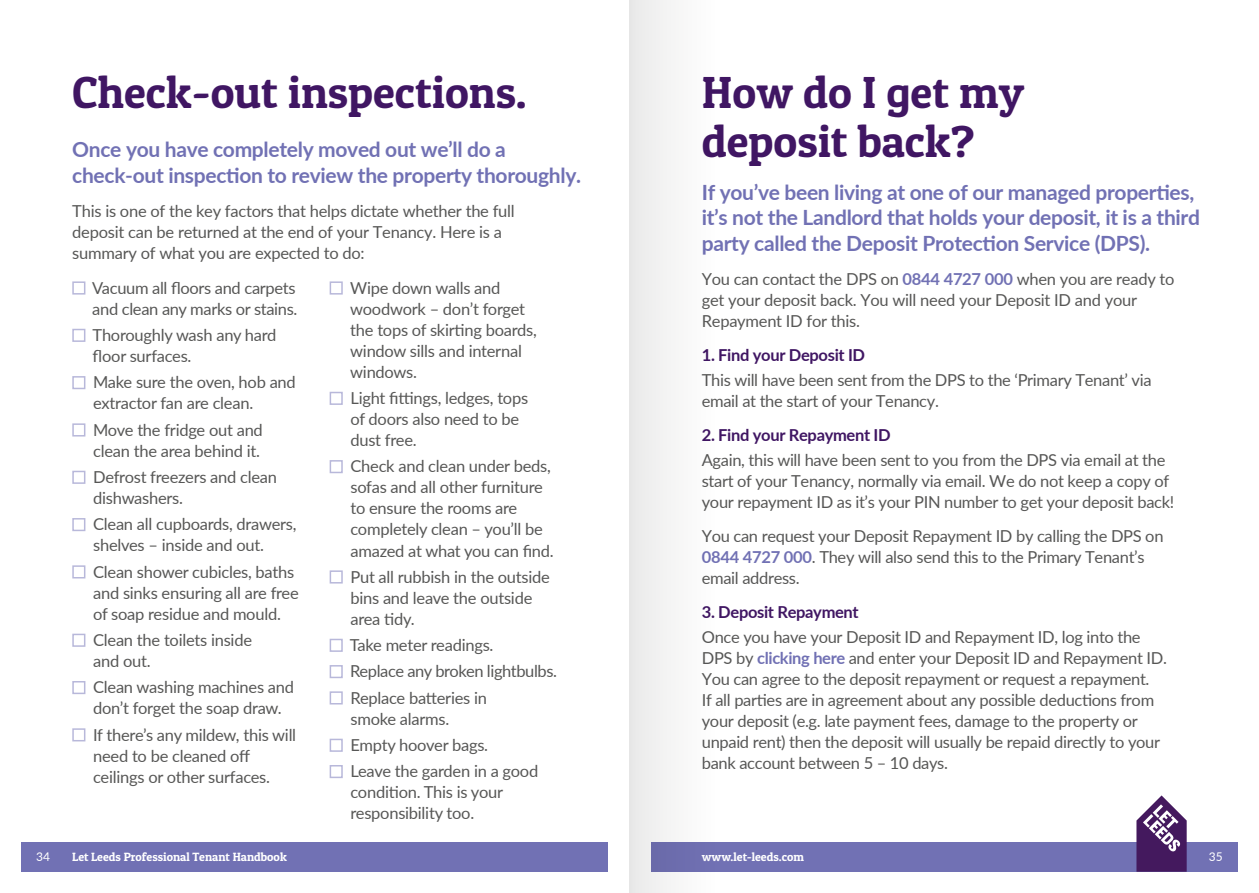
<style>
.page{position:relative;width:1259px;height:893px;background:#fff}
.page>*{position:absolute;margin:0;border:0;box-sizing:border-box;transform-origin:0 0}
.t1{font:45px/49.5px "Patua One";color:#401663}
.t2{font:700 21px/25.5px "Lato";letter-spacing:-.015em;color:#7171b4}
.t3{font:16.5px/21px "Lato";letter-spacing:-.015em;color:#575756}
.t4{font:700 16.5px "Lato";letter-spacing:-.02em;color:#401663}
.t5{font:12px "Patua One";color:#fff}
.t6{font:12px "Lato";color:#fff}
.s1{font-weight:700;color:#7171b4}
</style>
<div class="page">
<div style="left:651px;top:842px;width:586px;height:30px;background:#7171b4"></div>
<svg style="left:1136px;top:795px;width:50px;height:77px"></svg>
<div style="left:21px;top:842px;width:587px;height:30px;background:#7171b4"></div>
<div style="left:72px;top:281px;width:13px;height:14px;border:2px solid #b8b8da"></div>
<div style="left:72px;top:329px;width:13px;height:13px;border:2px solid #b8b8da"></div>
<div style="left:72px;top:376px;width:13px;height:13px;border:2px solid #b8b8da"></div>
<div style="left:72px;top:423px;width:13px;height:13px;border:2px solid #b8b8da"></div>
<div style="left:72px;top:471px;width:13px;height:13px;border:2px solid #b8b8da"></div>
<div style="left:72px;top:518px;width:13px;height:13px;border:2px solid #b8b8da"></div>
<div style="left:72px;top:565px;width:13px;height:13px;border:2px solid #b8b8da"></div>
<div style="left:72px;top:634px;width:13px;height:13px;border:2px solid #b8b8da"></div>
<div style="left:72px;top:681px;width:13px;height:13px;border:2px solid #b8b8da"></div>
<div style="left:72px;top:728px;width:13px;height:13px;border:2px solid #b8b8da"></div>
<div style="left:330px;top:281px;width:13px;height:14px;border:2px solid #b8b8da"></div>
<div style="left:330px;top:392px;width:13px;height:13px;border:2px solid #b8b8da"></div>
<div style="left:330px;top:460px;width:13px;height:13px;border:2px solid #b8b8da"></div>
<div style="left:330px;top:570px;width:13px;height:14px;border:2px solid #b8b8da"></div>
<div style="left:330px;top:639px;width:13px;height:13px;border:2px solid #b8b8da"></div>
<div style="left:330px;top:665px;width:13px;height:13px;border:2px solid #b8b8da"></div>
<div style="left:330px;top:691px;width:13px;height:13px;border:2px solid #b8b8da"></div>
<div style="left:330px;top:739px;width:13px;height:13px;border:2px solid #b8b8da"></div>
<div style="left:330px;top:765px;width:13px;height:13px;border:2px solid #b8b8da"></div>
<div style="left:629px;top:0;width:85px;height:893px;background:#f4f4f4"></div>
<h1 class="t1" style="left:72px;top:66px;width:456px">Check-out inspections.</h1>
<p class="t2" style="left:72px;top:136px;width:510px">Once you have completely moved out we’ll do a check-out inspection to review the property thoroughly.</p>
<p class="t3" style="left:72px;top:200px;width:444px">This is one of the key factors that helps dictate whether the full deposit can be returned at the end of your Tenancy. Here is a summary of what you are expected to do:</p>
<p class="t3" style="left:92px;top:277px;width:207px">Vacuum all floors and carpets and clean any marks or stains.</p>
<p class="t3" style="left:93px;top:324px;width:185px">Thoroughly wash any hard floor surfaces.</p>
<p class="t3" style="left:93px;top:371px;width:204px">Make sure the oven, hob and extractor fan are clean.</p>
<p class="t3" style="left:93px;top:419px;width:171px">Move the fridge out and clean the area behind it.</p>
<p class="t3" style="left:93px;top:466px;width:185px">Defrost freezers and clean dishwashers.</p>
<p class="t3" style="left:93px;top:513px;width:205px">Clean all cupboards, drawers, shelves – inside and out.</p>
<p class="t3" style="left:93px;top:561px;width:207px">Clean shower cubicles, baths and sinks ensuring all are free of soap residue and mould.</p>
<p class="t3" style="left:93px;top:629px;width:160px">Clean the toilets inside and out.</p>
<p class="t3" style="left:93px;top:676px;width:202px">Clean washing machines and don’t forget the soap draw.</p>
<p class="t3" style="left:93px;top:723px;width:205px">If there’s any mildew, this will need to be cleaned off ceilings or other surfaces.</p>
<p class="t3" style="left:350px;top:277px;width:188px">Wipe down walls and woodwork – don’t forget the tops of skirting boards, window sills and internal windows.</p>
<p class="t3" style="left:350px;top:387px;width:179px">Light fittings, ledges, tops of doors also need to be dust free.</p>
<p class="t3" style="left:350px;top:455px;width:205px">Check and clean under beds, sofas and all other furniture to ensure the rooms are completely clean – you’ll be amazed at what you can find.</p>
<p class="t3" style="left:350px;top:566px;width:201px">Put all rubbish in the outside bins and leave the outside area tidy.</p>
<p class="t3" style="left:350px;top:631px;width:209px;line-height:26.2px">Take meter readings.<br>Replace any broken lightbulbs.<br>Replace batteries in</p>
<p class="t3" style="left:350px;top:705px;width:189px;line-height:26.2px">smoke alarms.<br>Empty hoover bags.<br>Leave the garden in a good</p>
<p class="t3" style="left:350px;top:781px;width:154px">condition. This is your responsibility too.</p>
<h1 class="t1" style="left:702px;top:66px;width:324px">How do I get my deposit back?</h1>
<p class="t2" style="left:702px;top:178px;width:500px">If you’ve been living at one of our managed properties, it’s not the Landlord that holds your deposit, it is a third party called the Deposit Protection Service (DPS).</p>
<p class="t3" style="left:702px;top:268px;width:474px">You can contact the DPS on <span class="s1">0844 4727 000</span> when you are ready to get your deposit back. You will need your Deposit ID and your<br>Repayment ID for this.</p>
<p class="t4" style="left:702px;top:343px;width:165px">1. Find your Deposit ID</p>
<p class="t3" style="left:702px;top:369px;width:451px">This will have been sent from the DPS to the ‘Primary Tenant’ via email at the start of your Tenancy.</p>
<p class="t4" style="left:702px;top:423px;width:190px">2. Find your Repayment ID</p>
<p class="t3" style="left:702px;top:449px;width:474px">Again, this will have been sent to you from the DPS via email at the start of your Tenancy, normally via email. We do not keep a copy of your repayment ID as it’s your PIN number to get your deposit back!</p>
<p class="t3" style="left:702px;top:525px;width:463px">You can request your Deposit Repayment ID by calling the DPS on<br><span class="s1">0844 4727 000</span>. They will also send this to the Primary Tenant’s email address.</p>
<p class="t4" style="left:702px;top:600px;width:158px">3. Deposit Repayment</p>
<p class="t3" style="left:702px;top:626px;width:466px">Once you have your Deposit ID and Repayment ID, log into the DPS by <span class="s1">clicking here</span> and enter your Deposit ID and Repayment ID.<br>You can agree to the deposit repayment or request a repayment.<br>If all parties are in agreement about any possible deductions from your deposit (e.g. late payment fees, damage to the property or unpaid rent) then the deposit will usually be repaid directly to your bank account between 5 – 10 days.</p>
<p class="t6" style="left:36px;top:848px;width:15px">34</p>
<p class="t5" style="left:72px;top:849px;width:216px">Let Leeds Professional Tenant Handbook</p>
<p class="t5" style="left:702px;top:849px;width:104px">www.let-leeds.com</p>
<p class="t6" style="left:1209px;top:848px;width:15px">35</p>
</div>
